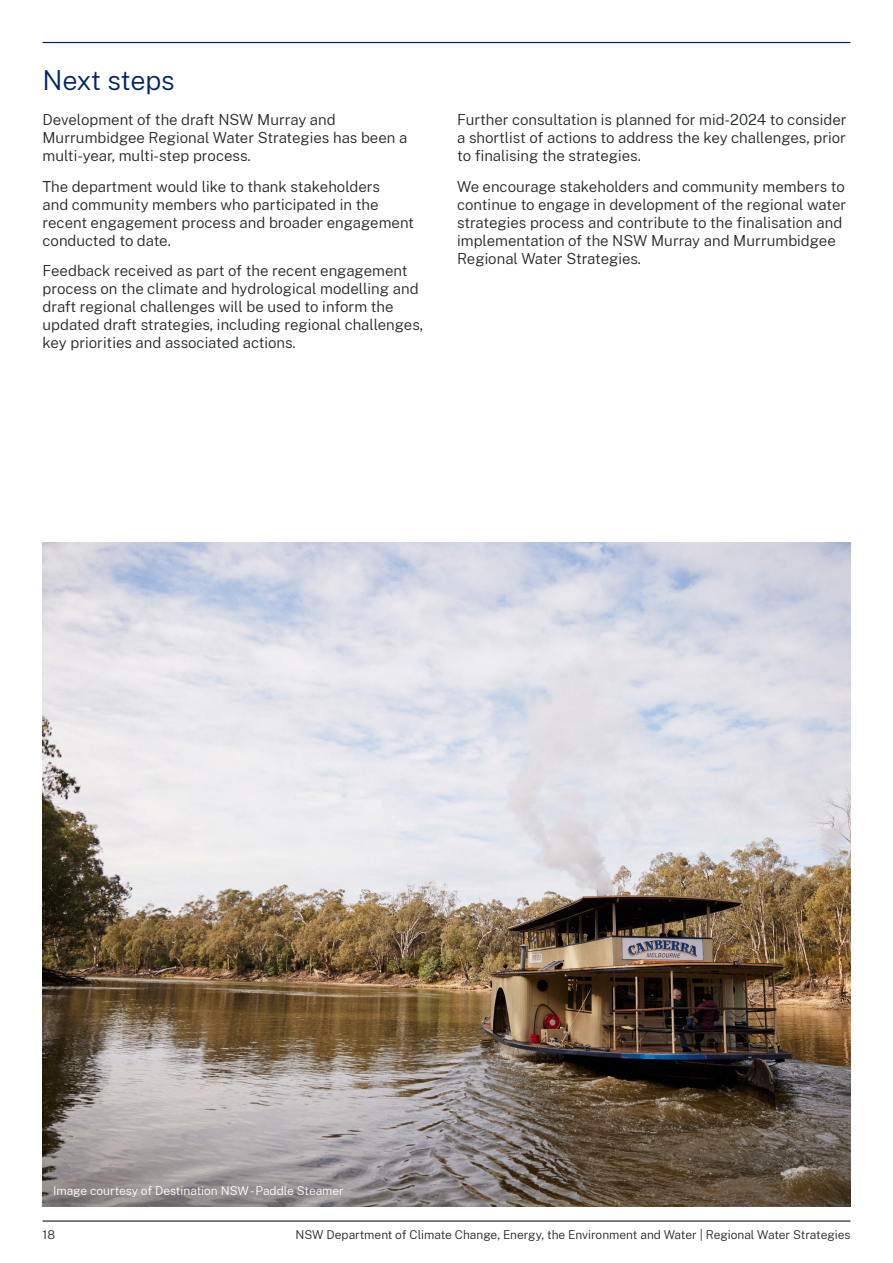
<style>
.page{position:relative;width:893px;height:1263px;background:#fff}
.page>*{position:absolute;margin:0;border:0;box-sizing:border-box;transform-origin:0 0}
.H2_TOC_Lvl_1{font:300 27px "Public Sans";letter-spacing:-.02em;color:#002664}
.Body{font:300 15px/18px "Public Sans";color:#22272b}
.t1{font:300 12px "Public Sans";color:#22272b}
.Body_Text{font:300 12px "Public Sans";color:#fff}
</style>
<div class="page">
<hr style="left:43px;top:42px;width:807px;height:1px;background:#002664">
<img style="left:43px;top:542px;width:807px;height:664px">
<hr style="left:43px;top:1220px;width:807px;height:2px;background:#22272b">
<p class="H2_TOC_Lvl_1" style="left:43px;top:61px;width:134px">Next steps</p>
<p class="Body" style="left:43px;top:110px;width:366px">Development of the draft NSW Murray and<br>Murrumbidgee Regional Water Strategies has been a multi-year, multi-step process.</p>
<p class="Body" style="left:43px;top:176px;width:373px">The department would like to thank stakeholders<br>and community members who participated in the recent engagement process and broader engagement conducted to date.</p>
<p class="Body" style="left:43px;top:261px;width:382px">Feedback received as part of the recent engagement process on the climate and hydrological modelling and draft regional challenges will be used to inform the updated draft strategies, including regional challenges, key priorities and associated actions.</p>
<p class="Body" style="left:457px;top:110px;width:391px;text-align:justify">Further consultation is planned for mid-2024 to consider a shortlist of actions to address the key challenges, prior to finalising the strategies.</p>
<p class="Body" style="left:457px;top:176px;width:391px">We encourage stakeholders and community members to continue to engage in development of the regional water strategies process and contribute to the finalisation and implementation of the NSW Murray and Murrumbidgee Regional Water Strategies.</p>
<p class="Body_Text" style="left:53px;top:1183px;width:292px">Image courtesy of Destination NSW -Paddle Steamer</p>
<p class="t1" style="left:43px;top:1227px;width:14px">18</p>
<p class="t1" style="left:296px;top:1227px;width:556px">NSW Department of Climate Change, Energy, the Environment and Water | Regional Water Strategies</p>
</div>
